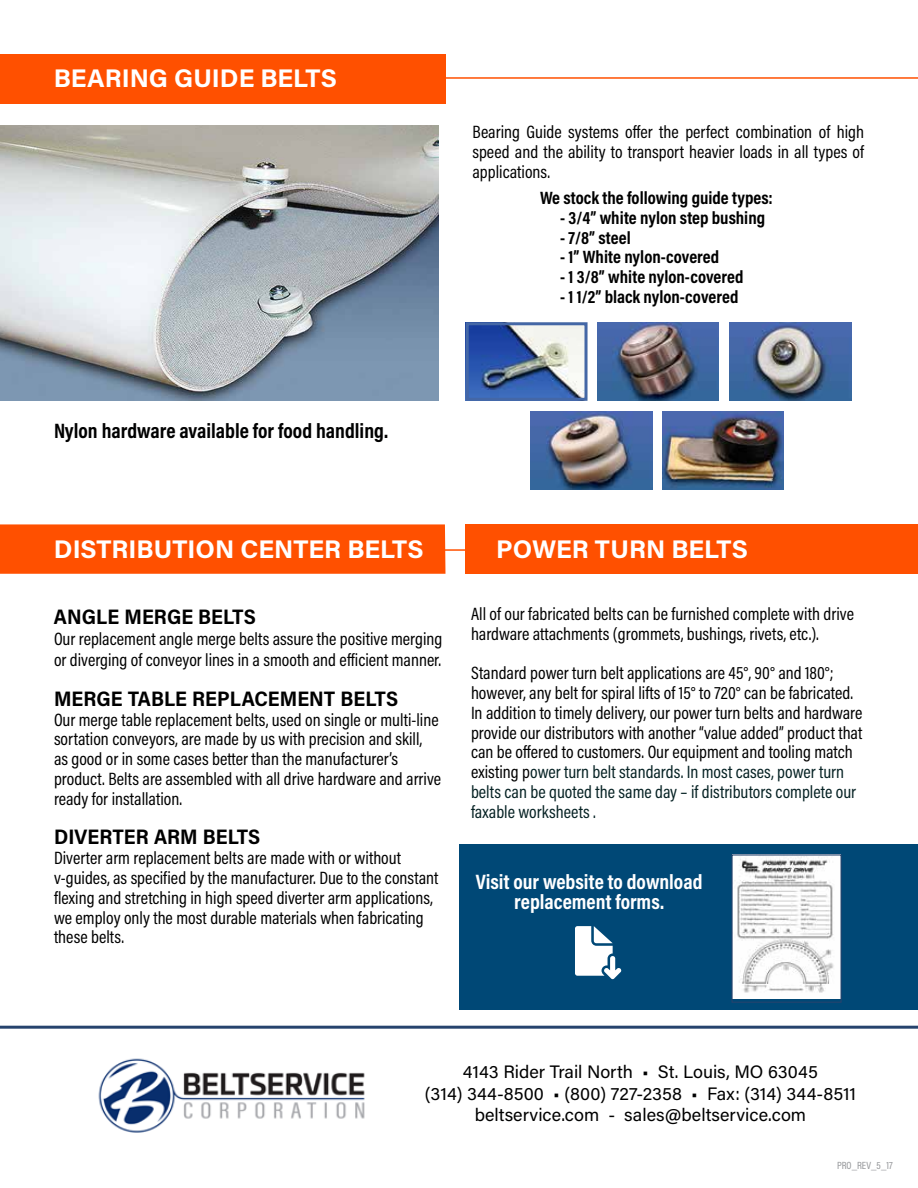
<style>
.page{position:relative;width:918px;height:1188px;background:#fff}
.page>*{position:absolute;margin:0;border:0;box-sizing:border-box;transform-origin:0 0}
.t1{font:700 25.5px "Acumin Pro";color:#fff}
.t2{font:700 21px "Acumin Pro Semi Cond";color:#000}
.t3{font:700 21px/19.8px "Acumin Pro Cond";color:#fff;text-align:center}
.t4{font:700 21px "Acumin Pro Cond";color:#000101}
.t5{font:18px/19.8px "Acumin Pro Cond";color:#000}
.t6{font:700 18px "Acumin Pro Cond";color:#000}
.t7{font:18px/21.6px "Acumin Pro";letter-spacing:.005em;color:#000101;text-align:center}
.t8{font:10.5px "Acumin Pro Cond";letter-spacing:.005em;color:#939598}
.s1{color:#062224}
</style>
<div class="page">
<div style="left:459px;top:845px;width:459px;height:165px;background:#004876"></div>
<hr style="left:0;top:77px;width:918px;height:2px;background:#ff5000">
<hr style="left:0;top:549px;width:918px;height:2px;background:#ff5000">
<div style="left:0;top:54px;width:446px;height:49px;background:#ff5000"></div>
<div style="left:0;top:524px;width:446px;height:50px;background:#ff5000"></div>
<div style="left:466px;top:524px;width:452px;height:50px;background:#ff5000"></div>
<img style="left:0;top:126px;width:439px;height:275px">
<hr style="left:0;top:1026px;width:918px;height:3px;background:#26436d">
<img style="left:597px;top:322px;width:122px;height:79px">
<img style="left:662px;top:411px;width:122px;height:79px">
<img style="left:470px;top:326px;width:114px;height:71px">
<div style="left:466px;top:322px;width:122px;height:79px;border:3px solid #4467a6"></div>
<svg style="left:575px;top:926px;width:46px;height:53px"></svg>
<img style="left:733px;top:856px;width:107px;height:143px">
<div style="left:731px;top:854px;width:111px;height:149px;border:1px solid #26436d"></div>
<img style="left:98px;top:1058px;width:267px;height:75px">
<img style="left:730px;top:322px;width:121px;height:79px">
<img style="left:531px;top:411px;width:121px;height:79px">
<h1 class="t1" style="left:54px;top:60px;width:285px">BEARING GUIDE BELTS</h1>
<p class="t4" style="left:54px;top:417px;width:336px">Nylon hardware available for food handling.</p>
<p class="t5" style="left:472px;top:122px;width:393px;text-align:justify">Bearing Guide systems offer the perfect combination of high speed and the ability to transport heavier loads in all types of applications.</p>
<p class="t6" style="left:540px;top:186px;width:234px">We stock the following guide types:</p>
<p class="t6" style="left:560px;top:206px;width:207px">- 3/4” white nylon step bushing</p>
<p class="t6" style="left:560px;top:226px;width:72px">- 7/8” steel</p>
<p class="t6" style="left:560px;top:245px;width:161px">- 1” White nylon-covered</p>
<p class="t6" style="left:560px;top:265px;width:185px">- 1 3/8” white nylon-covered</p>
<p class="t6" style="left:560px;top:285px;width:180px">- 1 1/2” black nylon-covered</p>
<h1 class="t1" style="left:54px;top:531px;width:371px">DISTRIBUTION CENTER BELTS</h1>
<h1 class="t1" style="left:496px;top:531px;width:253px">POWER TURN BELTS</h1>
<p class="t2" style="left:54px;top:602px;width:203px">ANGLE MERGE BELTS</p>
<p class="t5" style="left:54px;top:628px;width:390px;line-height:21px">Our replacement angle merge belts assure the positive merging or diverging of conveyor lines in a smooth and efficient manner.</p>
<p class="t2" style="left:54px;top:684px;width:346px">MERGE TABLE REPLACEMENT BELTS</p>
<p class="t5" style="left:54px;top:709px;width:389px">Our merge table replacement belts, used on single or multi-line sortation conveyors, are made by us with precision and skill,<br>as good or in some cases better than the manufacturer’s product. Belts are assembled with all drive hardware and arrive ready for installation.</p>
<p class="t2" style="left:54px;top:822px;width:208px">DIVERTER ARM BELTS</p>
<p class="t5" style="left:54px;top:848px;width:386px">Diverter arm replacement belts are made with or without v-guides, as specified by the manufacturer. Due to the constant flexing and stretching in high speed diverter arm applications, we employ only the most durable materials when fabricating these belts.</p>
<p class="t5" style="left:471px;top:603px;width:384px">All of our fabricated belts can be furnished complete with drive hardware attachments (grommets, bushings, rivets, etc.).</p>
<p class="t5" style="left:471px;top:663px;width:393px">Standard power turn belt applications are 45°, 90° and 180°; however, any belt for spiral lifts of 15° to 720° can be fabricated.<br>In addition to timely delivery, our power turn belts and hardware provide our distributors with another “value added” product that can be offered to customers. Our equipment and tooling match existing p<span class="s1">ower turn belt standards. In most cases, power turn belts can be quoted the same day – if distributors complete our faxable worksheets .</span></p>
<p class="t3" style="left:476px;top:872px;width:228px">Visit our website to download replacement forms.</p>
<p class="t7" style="left:425px;top:1060px;width:433px">4143 Rider Trail North • St. Louis, MO 63045<br>(314) 344-8500 • (800) 727-2358 • Fax: (314) 344-8511 beltservice.com - sales@beltservice.com</p>
<p class="t8" style="left:837px;top:1158px;width:57px">PRO_REV_5_17</p>
</div>
